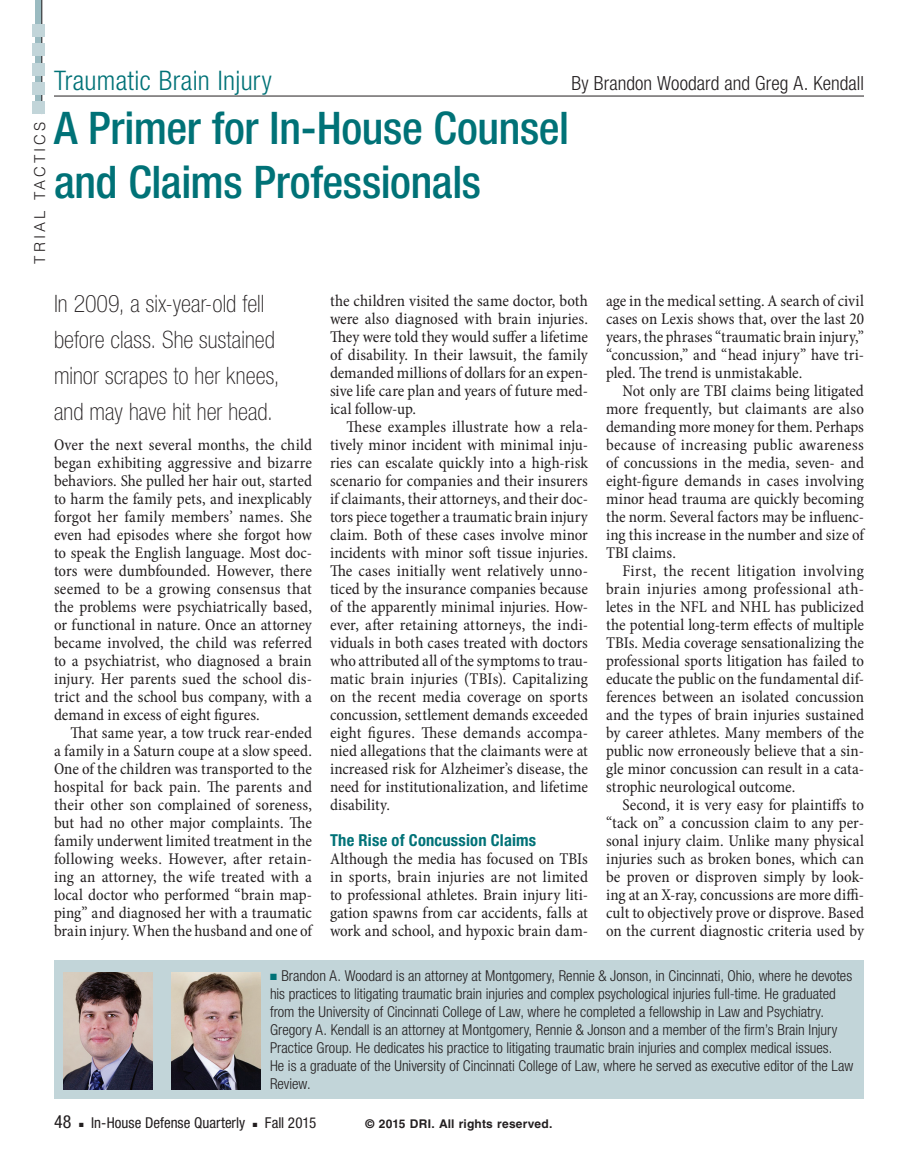
<style>
.page{position:relative;width:918px;height:1175px;background:#fff}
.page>*{position:absolute;margin:0;border:0;box-sizing:border-box;transform-origin:0 0}
.head{font:500 condensed 45px/54px "Helvetica Neue";letter-spacing:-.01em;color:#007277}
.kicker{font:300 condensed 27px "Helvetica Neue";letter-spacing:.015em;color:#007277}
.body_opening_paragra{font:100 condensed 24px/36px "Helvetica Neue";letter-spacing:.005em;color:#231f20}
.byline{font:300 condensed 19.5px "Helvetica Neue";letter-spacing:.005em;color:#231f20}
.folio_left{font:condensed 18px "Helvetica Neue";color:#231f20}
.body_para_ind{font:condensed 16.5px/18px "Minion Pro";color:#231f20;text-align:justify}
.body_no_ind{font:condensed 16.5px/18px "Minion Pro";color:#231f20;text-align:justify}
.subhead_1{font:700 condensed 16.5px "Helvetica Neue";letter-spacing:.015em;color:#007277}
.t1{font:300 condensed 15px/18px "Helvetica Neue";color:#231f20}
.folio_left-2{font:condensed 15px "Helvetica Neue";color:#231f20}
.t2{font:300 15px "Helvetica";letter-spacing:.2em;color:#231f20}
.copyright_black{font:700 12px "Helvetica";letter-spacing:.015em;color:#231f20}
.s1{color:#007277}
</style>
<div class="page">
<hr style="left:54px;top:96px;width:810px;height:1px;background:#231f20">
<div style="left:35px;top:0;width:7px;height:114px;background:#9bbbc1"></div>
<hr style="left:41px;top:0;width:1px;height:114px;background:#231f20">
<div style="left:33px;top:102px;width:12px;height:12px;background:#c2d5d9"></div>
<div style="left:33px;top:82px;width:12px;height:13px;background:#c2d5d9"></div>
<div style="left:33px;top:63px;width:12px;height:12px;background:#c2d5d9"></div>
<div style="left:33px;top:43px;width:12px;height:13px;background:#c2d5d9"></div>
<div style="left:33px;top:24px;width:12px;height:12px;background:#c2d5d9"></div>
<div style="left:54px;top:960px;width:810px;height:138px;background:#c2d5d9"></div>
<img style="left:63px;top:972px;width:90px;height:117px">
<img style="left:171px;top:972px;width:90px;height:117px">
<p class="t2" style="left:30px;top:264px;width:144px;rotate:-90deg">TRIAL TACTICS</p>
<p class="kicker" style="left:54px;top:65px;width:219px">Traumatic Brain Injury</p>
<p class="byline" style="left:572px;top:72px;width:294px">By Brandon Woodard and Greg A. Kendall</p>
<p class="head" style="left:54px;top:100px;width:517px">A Primer for In-House Counsel and Claims Professionals</p>
<p class="body_opening_paragra" style="left:54px;top:285px;width:227px">In 2009, a six-year-old fell before class. She sustained minor scrapes to her knees, and may have hit her head.</p>
<p class="body_no_ind" style="left:54px;top:436px;width:260px">Over the next several months, the child began exhibiting aggressive and bizarre behaviors. She pulled her hair out, started to harm the family pets, and inexplicably forgot her family members’ names. She even had episodes where she forgot how to speak the English language. Most doc&shy;tors were dumbfounded. However, there seemed to be a growing consensus that the problems were psychiatrically based, or functional in nature. Once an attorney became involved, the child was referred to a psychiatrist, who diagnosed a brain injury. Her parents sued the school dis&shy;trict and the school bus company, with a demand in excess of eight figures.</p>
<p class="body_para_ind" style="left:54px;top:724px;width:260px;text-indent:16px">That same year, a tow truck rear-ended a family in a Saturn coupe at a slow speed.<br>One of the children was transported to the hospital for back pain. The parents and their other son complained of soreness, but had no other major complaints. The family underwent limited treatment in the following weeks. However, after retain&shy;ing an attorney, the wife treated with a local doctor who performed “brain map&shy;ping” and diagnosed her with a traumatic brain injury. When the husband and one of</p>
<p class="body_para_ind" style="left:330px;top:292px;width:260px">the children visited the same doctor, both were also diagnosed with brain injuries.<br>They were told they would suffer a lifetime of disability. In their lawsuit, the family demanded millions of dollars for an expen&shy;sive life care plan and years of future med&shy;ical follow-up.</p>
<p class="body_para_ind" style="left:330px;top:418px;width:260px;text-indent:16px">These examples illustrate how a rela&shy;tively minor incident with minimal inju&shy;ries can escalate quickly into a high-risk scenario for companies and their insurers if claimants, their attorneys, and their doc&shy;tors piece together a traumatic brain injury claim. Both of these cases involve minor incidents with minor soft tissue injuries.<br>The cases initially went relatively unno&shy;ticed by the insurance companies because of the apparently minimal injuries. How&shy;ever, after retaining attorneys, the indi&shy;viduals in both cases treated with doctors who attributed all of the symptoms to trau&shy;matic brain injuries (TBIs). Capitalizing on the recent media coverage on sports concussion, settlement demands exceeded eight figures. These demands accompa&shy;nied allegations that the claimants were at increased risk for Alzheimer’s disease, the need for institutionalization, and lifetime disability.</p>
<p class="subhead_1" style="left:330px;top:830px;width:208px">The Rise of Concussion Claims</p>
<p class="body_no_ind" style="left:330px;top:850px;width:260px">Although the media has focused on TBIs in sports, brain injuries are not limited to professional athletes. Brain injury liti&shy;gation spawns from car accidents, falls at work and school, and hypoxic brain dam-</p>
<p class="body_no_ind" style="left:606px;top:292px;width:260px">age in the medical setting. A search of civil cases on Lexis shows that, over the last 20 years, the phrases “traumatic brain injury,” “concussion,” and “head injury” have tri&shy;pled. The trend is unmistakable.</p>
<p class="body_para_ind" style="left:606px;top:382px;width:260px;text-indent:16px">Not only are TBI claims being litigated more frequently, but claimants are also demanding more money for them. Perhaps because of increasing public awareness of concussions in the media, seven- and eight-figure demands in cases involving minor head trauma are quickly becoming the norm. Several factors may be influenc&shy;ing this increase in the number and size of TBI claims.</p>
<p class="body_para_ind" style="left:606px;top:562px;width:260px;text-indent:16px">First, the recent litigation involving brain injuries among professional ath&shy;letes in the NFL and NHL has publicized the potential long-term effects of multiple TBIs. Media coverage sensationalizing the professional sports litigation has failed to educate the public on the fundamental dif&shy;ferences between an isolated concussion and the types of brain injuries sustained by career athletes. Many members of the public now erroneously believe that a sin&shy;gle minor concussion can result in a cata&shy;strophic neurological outcome.</p>
<p class="body_para_ind" style="left:606px;top:796px;width:260px;text-indent:16px">Second, it is very easy for plaintiffs to “tack on” a concussion claim to any per&shy;sonal injury claim. Unlike many physical injuries such as broken bones, which can be proven or disproven simply by look&shy;ing at an X-ray, concussions are more diffi&shy;cult to objectively prove or disprove. Based on the current diagnostic criteria used by</p>
<p class="t1" style="left:270px;top:967px;width:585px"><span class="s1">■</span> Brandon A. Woodard is an attorney at Montgomery, Rennie &amp; Jonson, in Cincinnati, Ohio, where he devotes his practices to litigating traumatic brain injuries and complex psychological injuries full-time. He graduated from the University of Cincinnati College of Law, where he completed a fellowship in Law and Psychiatry.<br>Gregory A. Kendall is an attorney at Montgomery, Rennie &amp; Jonson and a member of the firm’s Brain Injury Practice Group. He dedicates his practice to litigating traumatic brain injuries and complex medical issues.<br>He is a graduate of the University of Cincinnati College of Law, where he served as executive editor of the Law Review.</p>
<p class="folio_left" style="left:54px;top:1111px;width:19px">48</p>
<p class="folio_left-2" style="left:79px;top:1114px;width:168px">■ In-House Defense Quarterly</p>
<p class="folio_left-2" style="left:253px;top:1114px;width:65px">■ Fall 2015</p>
<p class="copyright_black" style="left:366px;top:1116px;width:188px">© 2015 DRI. All rights reserved.</p>
</div>
